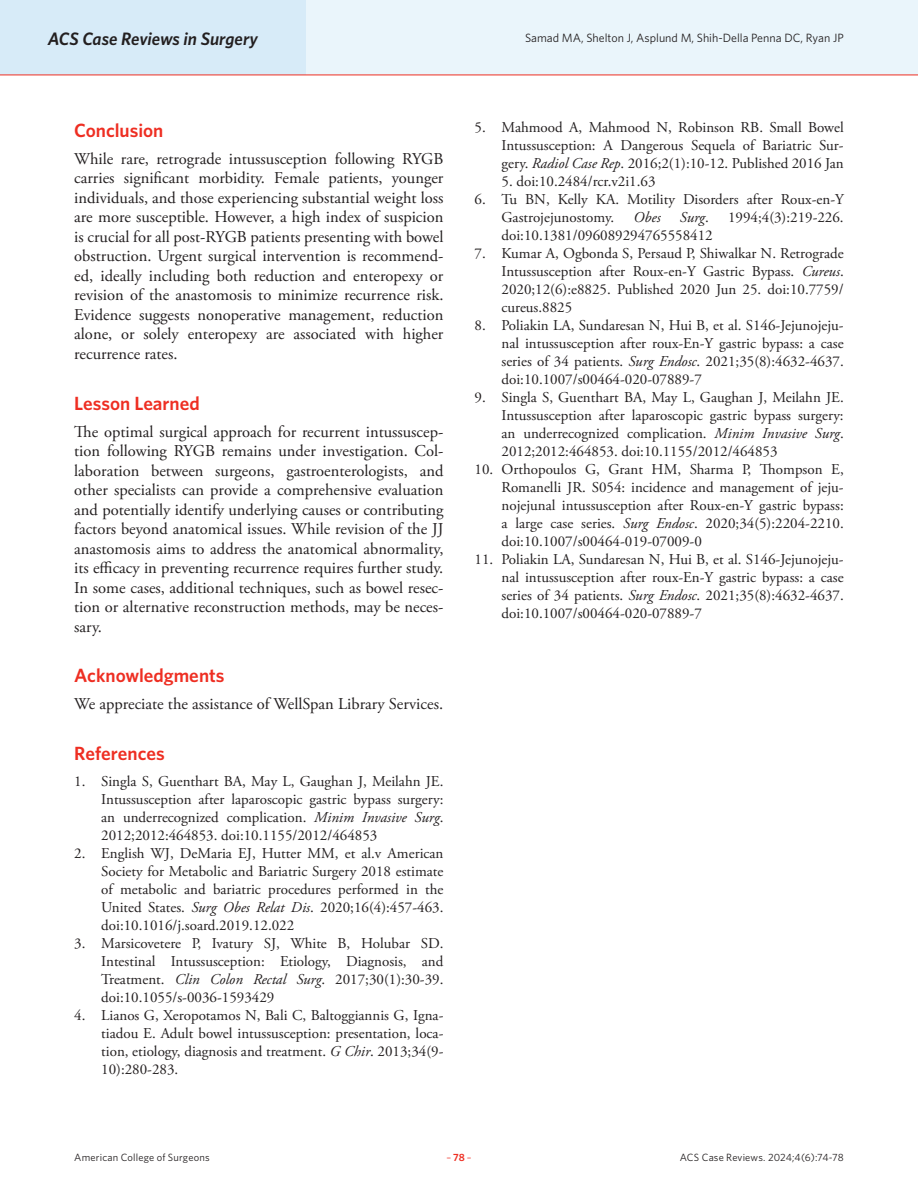
<style>
.page{position:relative;width:918px;height:1188px;background:#fff}
.page>*{position:absolute;margin:0;border:0;box-sizing:border-box;transform-origin:0 0}
.Article_Subhead{font:600 19.2px "Whitney";color:#ee2e22}
.t1{font:italic 600 18px "Whitney";letter-spacing:-.005em;color:#231f20}
.Article_Body_no_indent{font:16.5px/19.5px "Adobe Garamond Pro";color:#231f20;text-align:justify}
.t2{font:15px/18px "Adobe Garamond Pro";color:#231f20;text-align:justify}
.t3{font:italic 15px "Adobe Garamond Pro";color:#231f20}
.t4{font:12px "Whitney";color:#231f20}
.t5{font:10.5px "Whitney";letter-spacing:.015em;color:#231f20}
.t6{font:10.5px "Whitney";color:#ee2e22}
.s1{font-style:italic}
.s2{font-style:normal}
.s3{font-weight:600}
</style>
<div class="page">
<div style="left:0;top:0;width:918px;height:75px;background:#eaf5fb"></div>
<div style="left:0;top:0;width:306px;height:75px;background:#d7ebf8"></div>
<hr style="left:0;top:75px;width:918px;height:1px;background:#ee2e22">
<p class="t1" style="left:48px;top:26px;width:212px">ACS Case Reviews in Surgery</p>
<p class="t4" style="left:525px;top:30px;width:320px">Samad MA, Shelton J, Asplund M, Shih-Della Penna DC, Ryan JP</p>
<p class="Article_Subhead" style="left:74px;top:117px;width:91px">Conclusion</p>
<p class="Article_Body_no_indent" style="left:74px;top:149px;width:371px">While rare, retrograde intussusception following RYGB carries significant morbidity. Female patients, younger individuals, and those experiencing substantial weight loss are more susceptible. However, a high index of suspicion is crucial for all post-RYGB patients presenting with bowel obstruction. Urgent surgical intervention is recommend&shy;ed, ideally including both reduction and enteropexy or revision of the anastomosis to minimize recurrence risk.<br>Evidence suggests nonoperative management, reduction alone, or solely enteropexy are associated with higher recurrence rates.</p>
<p class="Article_Subhead" style="left:74px;top:390px;width:127px">Lesson Learned</p>
<p class="Article_Body_no_indent" style="left:74px;top:422px;width:371px">The optimal surgical approach for recurrent intussuscep&shy;tion following RYGB remains under investigation. Col&shy;laboration between surgeons, gastroenterologists, and other specialists can provide a comprehensive evaluation and potentially identify underlying causes or contributing factors beyond anatomical issues. While revision of the JJ anastomosis aims to address the anatomical abnormality, its efficacy in preventing recurrence requires further study.<br>In some cases, additional techniques, such as bowel resec&shy;tion or alternative reconstruction methods, may be neces&shy;sary.</p>
<p class="Article_Subhead" style="left:74px;top:663px;width:152px">Acknowledgments</p>
<p class="Article_Body_no_indent" style="left:74px;top:695px;width:370px">We appreciate the assistance of WellSpan Library Services.</p>
<p class="Article_Subhead" style="left:74px;top:741px;width:92px">References</p>
<p class="t2" style="left:101px;top:772px;width:344px;text-indent:-27px">1. Singla S, Guenthart BA, May L, Gaughan J, Meilahn JE.<br>Intussusception after laparoscopic gastric bypass surgery: an underrecognized complication. <span class="s1">Minim Invasive Surg</span>.<br>2012;2012:464853. doi:10.1155/2012/464853</p>
<p class="t2" style="left:101px;top:844px;width:344px;text-indent:-27px">2. English WJ, DeMaria EJ, Hutter MM, et al.v American Society for Metabolic and Bariatric Surgery 2018 estimate of metabolic and bariatric procedures performed in the United States. <span class="s1">Surg Obes Relat Dis</span>. 2020;16(4):457-463. doi:10.1016/j.soard.2019.12.022</p>
<p class="t2" style="left:101px;top:934px;width:344px;text-indent:-27px">3. Marsicovetere P, Ivatury SJ, White B, Holubar SD.<br>Intestinal Intussusception: Etiology, Diagnosis, and Treatment. <span class="s1">Clin Colon Rectal Surg</span>. 2017;30(1):30-39. doi:10.1055/s-0036-1593429</p>
<p class="t2" style="left:101px;top:1006px;width:344px;text-indent:-27px">4. Lianos G, Xeropotamos N, Bali C, Baltoggiannis G, Igna&shy;tiadou E. Adult bowel intussusception: presentation, loca&shy;tion, etiology, diagnosis and treatment. <span class="s1">G Chir</span>. 2013;34(9- 10):280-283.</p>
<p class="t2" style="left:502px;top:119px;width:344px;text-indent:-27px">5. Mahmood A, Mahmood N, Robinson RB. Small Bowel Intussusception: A Dangerous Sequela of Bariatric Sur&shy;gery. <span class="s1">Radiol Case Rep</span>. 2016;2(1):10-12. Published 2016 Jan</p>
<p class="t2" style="left:502px;top:173px;width:155px">5. doi:10.2484/rcr.v2i1.63</p>
<p class="t2" style="left:502px;top:191px;width:344px;text-indent:-27px">6. Tu BN, Kelly KA. Motility Disorders after Roux-en-Y<br>Gastrojejunostomy.</p>
<p class="t3" style="left:634px;top:209px;width:28px">Obes</p>
<p class="t3" style="left:680px;top:209px;width:30px">Surg<span class="s2">.</span></p>
<p class="t2" style="left:728px;top:209px;width:117px">1994;4(3):219-226.</p>
<p class="t2" style="left:502px;top:227px;width:213px">doi:10.1381/096089294765558412</p>
<p class="t2" style="left:502px;top:245px;width:344px;text-indent:-27px">7. Kumar A, Ogbonda S, Persaud P, Shiwalkar N. Retrograde Intussusception after Roux-en-Y Gastric Bypass. <span class="s1">Cureus</span>.<br>2020;12(6):e8825. Published 2020 Jun 25. doi:10.7759/ cureus.8825</p>
<p class="t2" style="left:502px;top:317px;width:344px;text-indent:-27px">8. Poliakin LA, Sundaresan N, Hui B, et al. S146-Jejunojeju&shy;nal intussusception after roux-En-Y gastric bypass: a case series of 34 patients. <span class="s1">Surg Endosc</span>. 2021;35(8):4632-4637. doi:10.1007/s00464-020-07889-7</p>
<p class="t2" style="left:502px;top:389px;width:344px;text-indent:-27px">9. Singla S, Guenthart BA, May L, Gaughan J, Meilahn JE.<br>Intussusception after laparoscopic gastric bypass surgery: an underrecognized complication. <span class="s1">Minim Invasive Surg</span>.<br>2012;2012:464853. doi:10.1155/2012/464853</p>
<p class="t2" style="left:502px;top:461px;width:344px;text-indent:-27px">10. Orthopoulos G, Grant HM, Sharma P, Thompson E, Romanelli JR. S054: incidence and management of jeju&shy;nojejunal intussusception after Roux-en-Y gastric bypass: a large case series. <span class="s1">Surg Endosc</span>. 2020;34(5):2204-2210. doi:10.1007/s00464-019-07009-0</p>
<p class="t2" style="left:502px;top:551px;width:344px;text-indent:-27px">11. Poliakin LA, Sundaresan N, Hui B, et al. S146-Jejunojeju&shy;nal intussusception after roux-En-Y gastric bypass: a case series of 34 patients. <span class="s1">Surg Endosc</span>. 2021;35(8):4632-4637. doi:10.1007/s00464-020-07889-7</p>
<p class="t5" style="left:74px;top:1150px;width:137px">American College of Surgeons</p>
<p class="t6" style="left:447px;top:1150px;width:26px">–<span class="s3">78</span>–</p>
<p class="t5" style="left:680px;top:1150px;width:165px">ACS Case Reviews. 2024;4(6):74-78</p>
</div>
